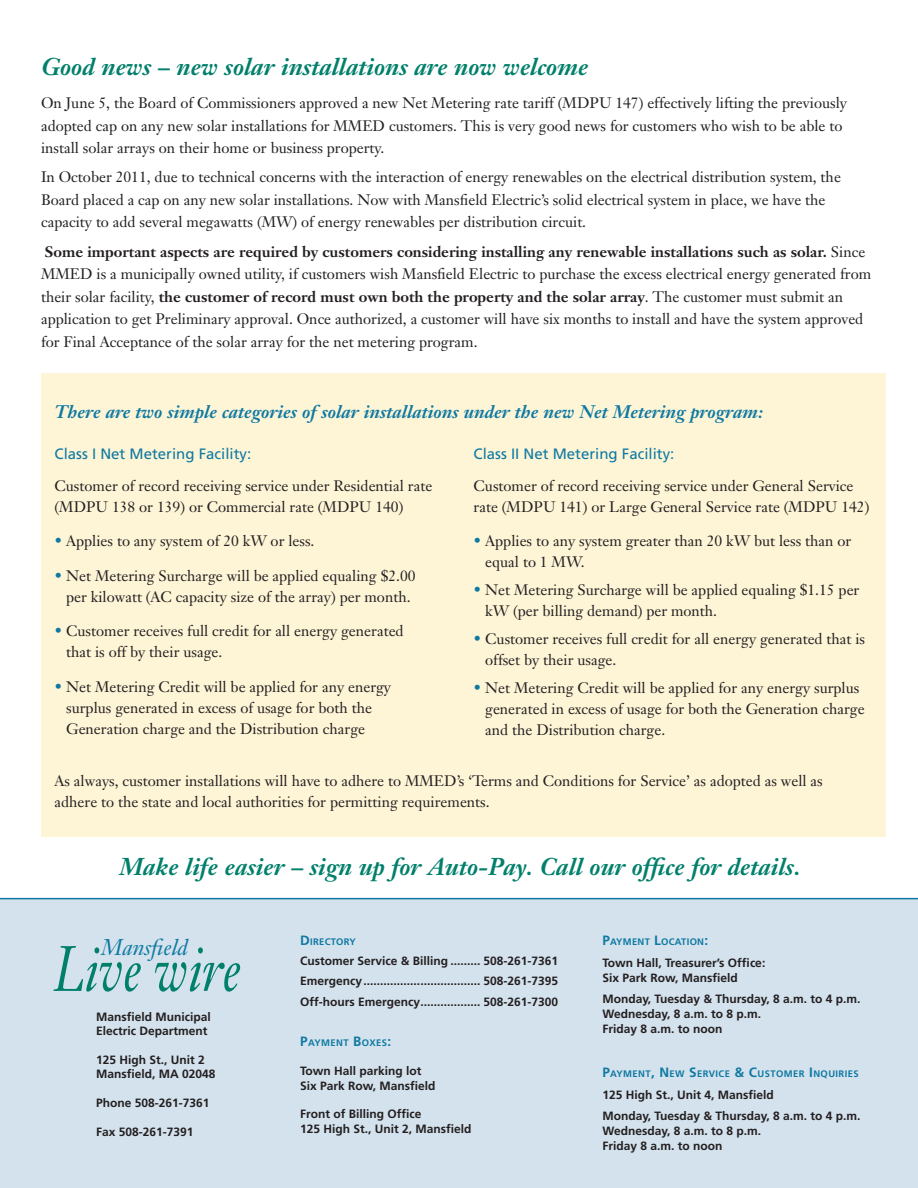
<style>
.page{position:relative;width:918px;height:1188px;background:#fff}
.page>*{position:absolute;margin:0;border:0;box-sizing:border-box;transform-origin:0 0}
.t1{font:italic 63px "Janson Text";color:#00806b;scale:.8 1}
.Heads{font:italic 700 24px "Janson Text";color:#00806b}
.t2{font:italic 22.5px "Janson Text";color:#0f79a2}
.Text{font:italic 700 18px "Janson Text";color:#0f79a2}
.Text-2{font:15px/21px "Janson Text";color:#231f20}
.Side_bar_heads{font:15px "Frutiger";color:#0f79a2}
.t3{font:700 12px "Frutiger";color:#231f20}
.t4{font:700 9.45px "Frutiger";letter-spacing:.045em;color:#0f79a2}
.s1{font-weight:700}
.s2{color:#0f79a2}
.s3{font-size:13.5px}
</style>
<div class="page">
<div style="left:41px;top:374px;width:845px;height:463px;background:#fef5d7"></div>
<div style="left:0;top:898px;width:918px;height:290px;background:#d4e2ed"></div>
<p class="Heads" style="left:41px;top:51px;width:549px">Good news – new solar installations are now welcome</p>
<p class="Text-2" style="left:41px;top:92px;width:808px;line-height:22.5px">On June 5, the Board of Commissioners approved a new Net Metering rate tariff (MDPU 147) effectively lifting the previously adopted cap on any new solar installations for MMED customers. This is very good news for customers who wish to be able to install solar arrays on their home or business property.</p>
<p class="Text-2" style="left:41px;top:166px;width:801px;line-height:22.5px">In October 2011, due to technical concerns with the interaction of energy renewables on the electrical distribution system, the<br>Board placed a cap on any new solar installations. Now with Mansfield Electric’s solid electrical system in place, we have the capacity to add several megawatts (MW) of energy renewables per distribution circuit.</p>
<p class="Text-2" style="left:41px;top:240px;width:832px;line-height:22.5px"><span class="s1">Some important aspects are required by customers considering installing any renewable installations such as solar.</span> Since MMED is a municipally owned utility, if customers wish Mansfield Electric to purchase the excess electrical energy generated from their solar facility, <span class="s1">the customer of record must own both the property and the solar array</span>. The customer must submit an application to get Preliminary approval. Once authorized, a customer will have six months to install and have the system approved for Final Acceptance of the solar array for the net metering program.</p>
<p class="Text" style="left:55px;top:400px;width:710px">There are two simple categories of solar installations under the new Net Metering program:</p>
<p class="Side_bar_heads" style="left:55px;top:445px;width:198px">Class I Net Metering Facility:</p>
<p class="Text-2" style="left:55px;top:475px;width:379px">Customer of record receiving service under Residential rate (MDPU 138 or 139) or Commercial rate (MDPU 140)</p>
<p class="Text-2" style="left:55px;top:531px;width:261px"><span class="s2">•</span> Applies to any system of 20 kW or less.</p>
<p class="Text-2" style="left:55px;top:565px;width:363px;text-align:center"><span class="s2">•</span> Net Metering Surcharge will be applied equaling $2.00 per kilowatt (AC capacity size of the array) per month.</p>
<p class="Text-2" style="left:66px;top:621px;width:339px;text-indent:-12px"><span class="s2">•</span> Customer receives full credit for all energy generated that is off by their usage.</p>
<p class="Text-2" style="left:66px;top:676px;width:326px;text-indent:-12px"><span class="s2">•</span> Net Metering Credit will be applied for any energy surplus generated in excess of usage for both the<br>Generation charge and the Distribution charge</p>
<p class="Side_bar_heads" style="left:474px;top:445px;width:202px">Class II Net Metering Facility:</p>
<p class="Text-2" style="left:474px;top:475px;width:397px">Customer of record receiving service under General Service rate (MDPU 141) or Large General Service rate (MDPU 142)</p>
<p class="Text-2" style="left:485px;top:531px;width:368px;text-indent:-12px"><span class="s2">•</span> Applies to any system greater than 20 kW but less than or equal to 1 MW.</p>
<p class="Text-2" style="left:485px;top:579px;width:376px;text-indent:-12px"><span class="s2">•</span> Net Metering Surcharge will be applied equaling $1.15 per kW (per billing demand) per month.</p>
<p class="Text-2" style="left:485px;top:628px;width:381px;text-indent:-12px"><span class="s2">•</span> Customer receives full credit for all energy generated that is offset by their usage.</p>
<p class="Text-2" style="left:485px;top:677px;width:381px;text-indent:-12px"><span class="s2">•</span> Net Metering Credit will be applied for any energy surplus generated in excess of usage for both the Generation charge and the Distribution charge.</p>
<p class="Text-2" style="left:55px;top:771px;width:770px">As always, customer installations will have to adhere to MMED’s ‘Terms and Conditions for Service’ as adopted as well as adhere to the state and local authorities for permitting requirements.</p>
<p class="Heads" style="left:119px;top:851px;width:683px">Make life easier – sign up for Auto-Pay. Call our office for details.</p>
<p class="t2" style="left:101px;top:933px;width:88px">Mansfield</p>
<p class="t1" style="left:54px;top:930px;width:235px">Live wire</p>
<p class="t3" style="left:96px;top:1010px;width:116px">Mansfield Municipal</p>
<p class="t3" style="left:96px;top:1024px;width:113px">Electric Department</p>
<p class="t3" style="left:96px;top:1053px;width:110px">125 High St., Unit 2</p>
<p class="t3" style="left:96px;top:1067px;width:121px">Mansfield, MA 02048</p>
<p class="t3" style="left:96px;top:1096px;width:115px">Phone 508-261-7361</p>
<p class="t3" style="left:96px;top:1125px;width:99px">Fax 508-261-7391</p>
<p class="t4" style="left:300px;top:936px;width:57px"><span class="s3">D</span>IRECTORY</p>
<p class="t3" style="left:300px;top:954px;width:260px">Customer Service &amp; Billing ......... 508-261-7361</p>
<p class="t3" style="left:300px;top:974px;width:260px">Emergency................................... 508-261-7395</p>
<p class="t3" style="left:300px;top:994px;width:260px">Off-hours Emergency.................. 508-261-7300</p>
<p class="t4" style="left:300px;top:1037px;width:93px"><span class="s3">P</span>AYMENT <span class="s3">B</span>OXES<span class="s3">:</span></p>
<p class="t3" style="left:300px;top:1063px;width:123px">Town Hall parking lot</p>
<p class="t3" style="left:300px;top:1078px;width:137px">Six Park Row, Mansfield</p>
<p class="t3" style="left:300px;top:1107px;width:123px">Front of Billing Office</p>
<p class="t3" style="left:300px;top:1122px;width:173px">125 High St., Unit 2, Mansfield</p>
<p class="t4" style="left:602px;top:936px;width:107px"><span class="s3">P</span>AYMENT <span class="s3">L</span>OCATION<span class="s3">:</span></p>
<p class="t3" style="left:602px;top:955px;width:164px">Town Hall, Treasurer’s Office:</p>
<p class="t3" style="left:602px;top:970px;width:137px">Six Park Row, Mansfield</p>
<p class="t3" style="left:602px;top:992px;width:260px">Monday, Tuesday &amp; Thursday, 8 a.m. to 4 p.m.</p>
<p class="t3" style="left:602px;top:1007px;width:160px">Wednesday, 8 a.m. to 8 p.m.</p>
<p class="t3" style="left:602px;top:1022px;width:122px">Friday 8 a.m. to noon</p>
<p class="t4" style="left:602px;top:1068px;width:258px"><span class="s3">P</span>AYMENT<span class="s3">, N</span> EW <span class="s3">S</span>ERVICE <span class="s3">&amp; C</span>USTOMER <span class="s3">I</span> NQUIRIES</p>
<p class="t3" style="left:602px;top:1087px;width:173px">125 High St., Unit 4, Mansfield</p>
<p class="t3" style="left:602px;top:1109px;width:260px">Monday, Tuesday &amp; Thursday, 8 a.m. to 4 p.m.</p>
<p class="t3" style="left:602px;top:1124px;width:160px">Wednesday, 8 a.m. to 8 p.m.</p>
<p class="t3" style="left:602px;top:1139px;width:122px">Friday 8 a.m. to noon</p>
</div>
